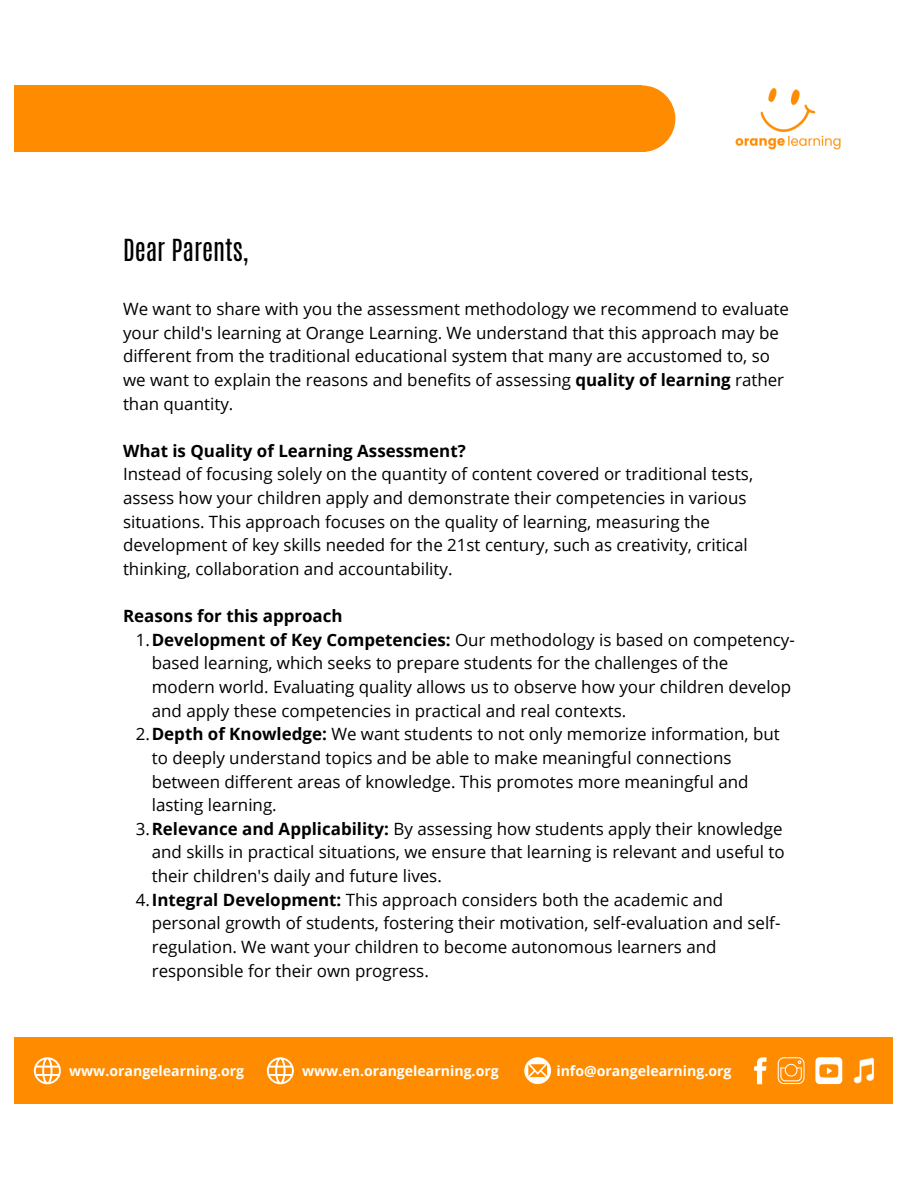
<style>
.page{position:relative;width:918px;height:1188px;background:#fff}
.page>*{position:absolute;margin:0;border:0;box-sizing:border-box;transform-origin:0 0}
.t1{font:25.35px "Antonio";color:#000}
.t2{font:16.95px/23.7px "Open Sans";color:#000}
.t3{font:700 16.95px "Open Sans";color:#000}
.t4{font:700 14.1px "Open Sans";color:#fff}
.s1{font-weight:700}
</style>
<div class="page">
<div style="left:15px;top:85px;width:627px;height:67px;background:#ff8c00"></div>
<div style="left:609px;top:85px;width:66px;height:67px;background:#ff8c00;border-radius:50%"></div>
<div style="left:15px;top:1037px;width:878px;height:67px;background:#ff8c00"></div>
<img style="left:735px;top:88px;width:106px;height:62px">
<svg style="left:853px;top:1057px;width:21px;height:27px"></svg>
<svg style="left:754px;top:1057px;width:13px;height:27px"></svg>
<div style="left:815px;top:1057px;width:27px;height:27px;background:#fff;border-radius:4px"></div>
<svg style="left:819px;top:1064px;width:19px;height:14px"></svg>
<svg style="left:778px;top:1057px;width:27px;height:27px"></svg>
<svg style="left:524px;top:1057px;width:27px;height:27px"></svg>
<svg style="left:34px;top:1057px;width:27px;height:27px"></svg>
<svg style="left:267px;top:1057px;width:27px;height:27px"></svg>
<p class="t1" style="left:123px;top:232px;width:127px">Dear Parents,</p>
<h1 class="t2" style="left:123px;top:297px;width:668px">We want to share with you the assessment methodology we recommend to evaluate your child's learning at Orange Learning. We understand that this approach may be different from the traditional educational system that many are accustomed to, so we want to explain the reasons and benefits of assessing <span class="s1">quality of learning</span> rather than quantity.</h1>
<h3 class="t2" style="left:123px;top:438px;width:632px"><span class="s1">What is Quality of Learning Assessment?<br></span>Instead of focusing solely on the quantity of content covered or traditional tests, assess how your children apply and demonstrate their competencies in various situations. This approach focuses on the quality of learning, measuring the development of key skills needed for the 21st century, such as creativity, critical thinking, collaboration and accountability.</h3>
<h3 class="t3" style="left:123px;top:604px;width:221px">Reasons for this approach</h3>
<h2 class="t2" style="left:152px;top:627px;width:645px;text-indent:-16px">1.<span class="s1">Development of Key Competencies:</span> Our methodology is based on competency&shy;based learning, which seeks to prepare students for the challenges of the modern world. Evaluating quality allows us to observe how your children develop and apply these competencies in practical and real contexts.</h2>
<p class="t2" style="left:152px;top:722px;width:630px;text-indent:-16px">2.<span class="s1">Depth of Knowledge:</span> We want students to not only memorize information, but to deeply understand topics and be able to make meaningful connections between different areas of knowledge. This promotes more meaningful and lasting learning.</p>
<p class="t2" style="left:152px;top:816px;width:635px;text-indent:-16px">3.<span class="s1">Relevance and Applicability:</span> By assessing how students apply their knowledge and skills in practical situations, we ensure that learning is relevant and useful to their children's daily and future lives.</p>
<p class="t2" style="left:152px;top:887px;width:630px;text-indent:-16px">4.<span class="s1">Integral Development:</span> This approach considers both the academic and personal growth of students, fostering their motivation, self-evaluation and self&shy;regulation. We want your children to become autonomous learners and responsible for their own progress.</p>
<p class="t4" style="left:69px;top:1061px;width:176px">www.orangelearning.org</p>
<p class="t4" style="left:302px;top:1061px;width:198px">www.en.orangelearning.org</p>
<p class="t4" style="left:556px;top:1061px;width:177px">info@orangelearning.org</p>
</div>
